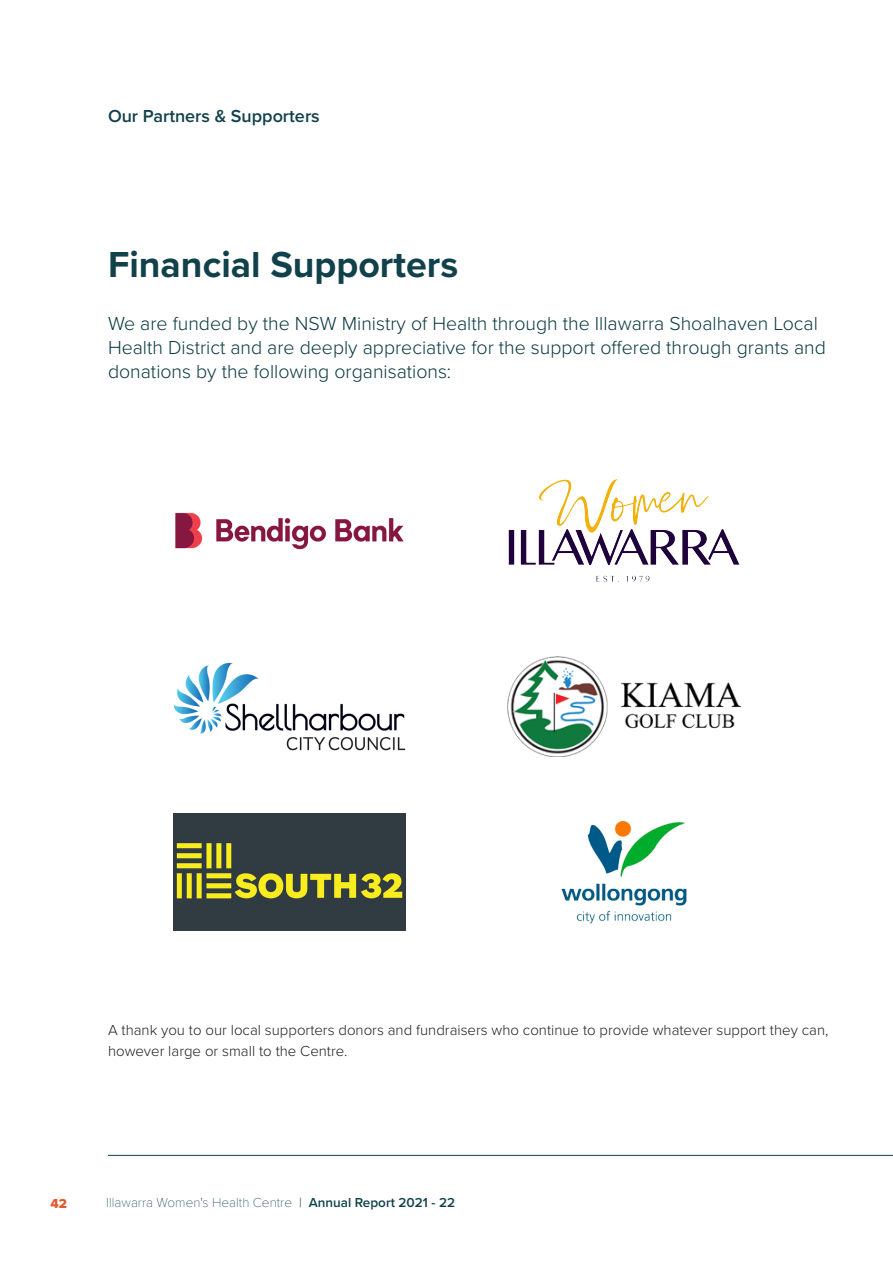
<style>
.page{position:relative;width:893px;height:1263px;background:#fff}
.page>*{position:absolute;margin:0;border:0;box-sizing:border-box;transform-origin:0 0}
.t1{font:700 37.5px "Proxima Nova";color:#11414b}
.t2{font:300 19.5px/24px "Proxima Nova";color:#093842}
.t3{font:600 18px "Proxima Nova";color:#11414b}
.t4{font:300 15px/21px "Proxima Nova";color:#231f20}
.t5{font:100 13.5px "Proxima Nova T";color:#11414b}
.t6{font:13.5px "Proxima Nova Extrabld";color:#e5582c}
.s1{font-family:"Proxima Nova";font-weight:300}
.s2{font-family:"Proxima Nova";font-weight:600}
</style>
<div class="page">
<hr style="left:892px;top:0;width:1px;height:1263px;background:#fbf7f1">
<img style="left:174px;top:814px;width:232px;height:116px">
<img style="left:173px;top:662px;width:233px;height:89px">
<img style="left:175px;top:512px;width:229px;height:38px">
<img style="left:508px;top:479px;width:232px;height:103px">
<img style="left:508px;top:657px;width:232px;height:99px">
<img style="left:561px;top:821px;width:126px;height:103px">
<hr style="left:108px;top:1155px;width:785px;height:1px;background:#11414b">
<p class="t3" style="left:108px;top:103px;width:213px">Our Partners &amp; Supporters</p>
<p class="t1" style="left:108px;top:237px;width:352px">Financial Supporters</p>
<p class="t2" style="left:108px;top:310px;width:719px">We are funded by the NSW Ministry of Health through the Illawarra Shoalhaven Local<br>Health District and are deeply appreciative for the support offered through grants and donations by the following organisations:</p>
<p class="t4" style="left:108px;top:1019px;width:722px">A thank you to our local supporters donors and fundraisers who continue to provide whatever support they can, however large or small to the Centre.</p>
<p class="t6" style="left:51px;top:1193px;width:18px">42</p>
<p class="t5" style="left:106px;top:1192px;width:350px">Illawarra Women's Health Centre <span class="s1">|</span> <span class="s2">Annual Report 2021 - 22</span></p>
</div>
